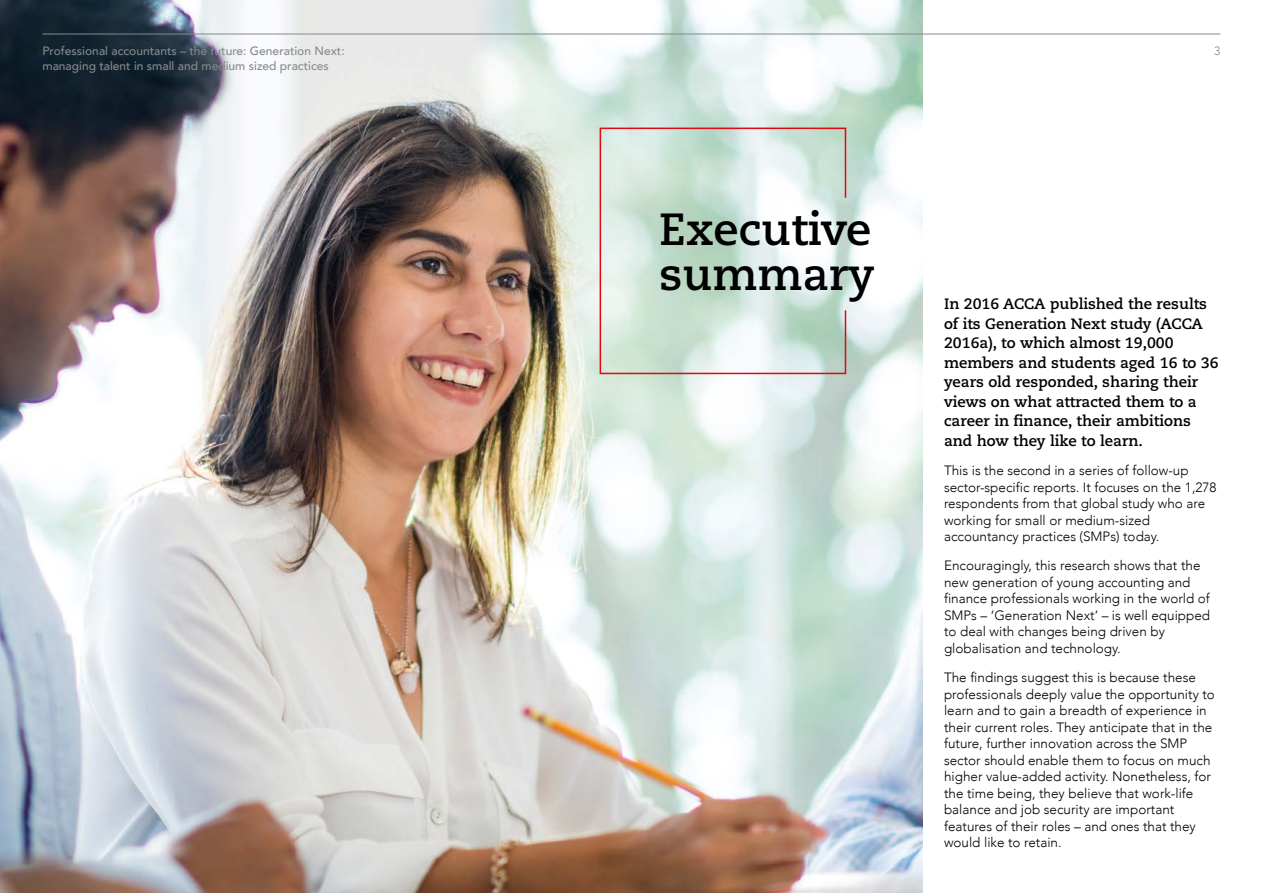
<style>
.page{position:relative;width:1263px;height:893px;background:#fff}
.page>*{position:absolute;margin:0;border:0;box-sizing:border-box;transform-origin:0 0}
.t1{font:700 45px/45px "Caecilia";color:#000}
.t2{font:700 15px/19.5px "Caecilia";color:#000}
.t3{font:300 13.5px/16.5px "Avenir";color:#000}
.t4{font:500 12px/15px "Avenir";color:#858a8d}
.t5{font:300 12px "Avenir";color:#858a8d}
</style>
<div class="page">
<img style="left:0;top:0;width:923px;height:893px">
<hr style="left:43px;top:34px;width:1177px;height:1px;background:#858a8d">
<svg style="left:599px;top:127px;width:248px;height:248px"></svg>
<p class="t4" style="left:43px;top:42px;width:304px">Professional accountants – the future: Generation Next: managing talent in small and medium sized practices</p>
<h1 class="t1" style="left:659px;top:208px;width:217px">Executive summary</h1>
<p class="t5" style="left:1214px;top:43px;width:8px">3</p>
<p class="t2" style="left:944px;top:295px;width:276px">In 2016 ACCA published the results of its Generation Next study (ACCA<br>2016a), to which almost 19,000 members and students aged 16 to 36 years old responded, sharing their views on what attracted them to a career in finance, their ambitions and how they like to learn.</p>
<p class="t3" style="left:944px;top:462px;width:274px">This is the second in a series of follow-up sector-specific reports. It focuses on the 1,278 respondents from that global study who are working for small or medium-sized accountancy practices (SMPs) today.</p>
<p class="t3" style="left:944px;top:557px;width:268px">Encouragingly, this research shows that the new generation of young accounting and finance professionals working in the world of SMPs – ‘Generation Next’ – is well equipped to deal with changes being driven by globalisation and technology.</p>
<p class="t3" style="left:944px;top:669px;width:272px">The findings suggest this is because these professionals deeply value the opportunity to learn and to gain a breadth of experience in their current roles. They anticipate that in the future, further innovation across the SMP sector should enable them to focus on much higher value-added activity. Nonetheless, for the time being, they believe that work-life balance and job security are important features of their roles – and ones that they would like to retain.</p>
</div>
